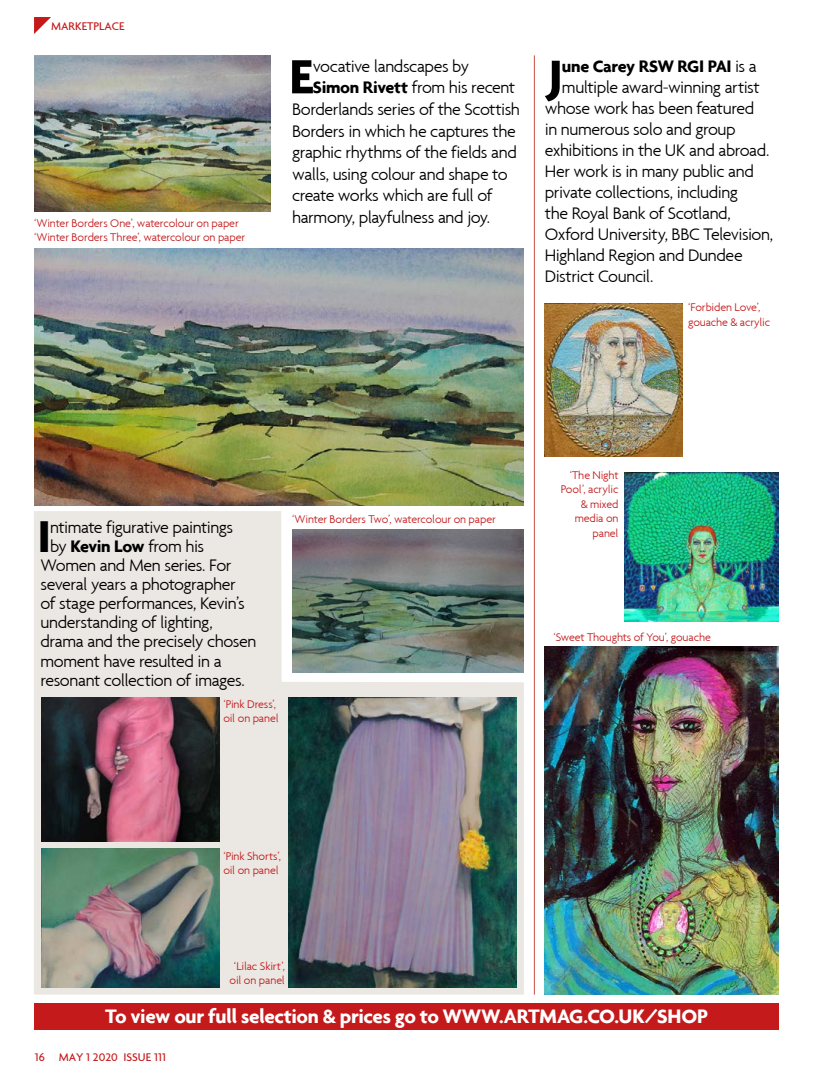
<style>
.page{position:relative;width:830px;height:1085px;background:#fff}
.page>*{position:absolute;margin:0;border:0;box-sizing:border-box;transform-origin:0 0}
.t1{font:700 51.9px "Agenda";color:#000}
.t2{font:700 50.85px "Agenda";color:#000}
.t3{font:700 48px "Agenda";color:#000}
.t4{font:700 21px "Agenda";letter-spacing:-.02em;color:#fff}
.t5{font:300 18px "Agenda";letter-spacing:-.03em;color:#000}
.t6{font:700 18px "Agenda";letter-spacing:-.02em;color:#000}
.t7{font:300 12px/14.4px "Agenda";letter-spacing:-.01em;color:#c41a1c}
.t8{font:500 12px "Agenda";color:#c41a1c}
.s1{font-weight:700}
.s2{font-weight:300}
</style>
<div class="page">
<svg style="left:34px;top:17px;width:17px;height:17px"></svg>
<svg style="left:34px;top:511px;width:489px;height:483px;background:#e7e5e0"></svg>
<img style="left:624px;top:472px;width:154px;height:149px">
<img style="left:544px;top:646px;width:234px;height:348px">
<img style="left:544px;top:303px;width:137px;height:153px">
<img style="left:289px;top:697px;width:227px;height:289px">
<img style="left:42px;top:848px;width:177px;height:138px">
<img style="left:42px;top:697px;width:177px;height:144px">
<img style="left:34px;top:55px;width:237px;height:156px">
<img style="left:292px;top:529px;width:231px;height:143px">
<img style="left:34px;top:249px;width:489px;height:256px">
<div style="left:34px;top:1003px;width:744px;height:26px;background:#c41a1c"></div>
<hr style="left:534px;top:55px;width:1px;height:939px;background:#cf4e3a">
<p class="t8" style="left:51px;top:19px;width:75px">MARKETPLACE</p>
<p class="t7" style="left:34px;top:215px;width:213px">‘Winter Borders One’, watercolour on paper ‘Winter Borders Three’, watercolour on paper</p>
<h1 class="t1" style="left:289px;top:45px;width:26px">E</h1>
<p class="t5" style="left:313px;top:55px;width:158px">vocative landscapes by</p>
<p class="t5" style="left:313px;top:77px;width:204px"><span class="s1">Simon Rivett</span> from his recent</p>
<p class="t5" style="left:292px;top:99px;width:229px">Borderlands series of the Scottish</p>
<p class="t5" style="left:292px;top:120px;width:225px">Borders in which he captures the</p>
<p class="t5" style="left:292px;top:142px;width:226px">graphic rhythms of the fields and</p>
<p class="t5" style="left:292px;top:163px;width:217px">walls, using colour and shape to</p>
<p class="t5" style="left:292px;top:185px;width:202px">create works which are full of</p>
<p class="t5" style="left:292px;top:207px;width:199px">harmony, playfulness and joy.</p>
<h2 class="t2" style="left:547px;top:46px;width:17px">J</h2>
<p class="t6" style="left:561px;top:55px;width:196px">une Carey RSW RGI PAI <span class="s2">is a</span></p>
<p class="t5" style="left:561px;top:77px;width:199px">multiple award-winning artist</p>
<p class="t5" style="left:544px;top:98px;width:211px">whose work has been featured</p>
<p class="t5" style="left:544px;top:119px;width:192px">in numerous solo and group</p>
<p class="t5" style="left:544px;top:140px;width:226px">exhibitions in the UK and abroad.</p>
<p class="t5" style="left:544px;top:161px;width:210px">Her work is in many public and</p>
<p class="t5" style="left:544px;top:182px;width:195px">private collections, including</p>
<p class="t5" style="left:544px;top:203px;width:187px">the Royal Bank of Scotland,</p>
<p class="t5" style="left:544px;top:224px;width:230px">Oxford University, BBC Television,</p>
<p class="t5" style="left:544px;top:245px;width:199px">Highland Region and Dundee</p>
<p class="t5" style="left:544px;top:266px;width:110px">District Council.</p>
<p class="t7" style="left:687px;top:300px;width:84px">‘Forbiden Love’, gouache &amp; acrylic</p>
<h3 class="t3" style="left:37px;top:507px;width:15px">I</h3>
<p class="t5" style="left:50px;top:516px;width:184px">ntimate figurative paintings</p>
<p class="t5" style="left:50px;top:535px;width:156px">by <span class="s1">Kevin Low</span> from his</p>
<p class="t5" style="left:40px;top:554px;width:192px">Women and Men series. For</p>
<p class="t5" style="left:40px;top:573px;width:197px">several years a photographer</p>
<p class="t5" style="left:40px;top:592px;width:206px">of stage performances, Kevin’s</p>
<p class="t5" style="left:40px;top:612px;width:174px">understanding of lighting,</p>
<p class="t5" style="left:40px;top:631px;width:217px">drama and the precisely chosen</p>
<p class="t5" style="left:40px;top:650px;width:183px">moment have resulted in a</p>
<p class="t5" style="left:40px;top:669px;width:206px">resonant collection of images.</p>
<p class="t7" style="left:223px;top:696px;width:57px">‘Pink Dress’, oil on panel</p>
<p class="t7" style="left:292px;top:512px;width:205px">‘Winter Borders Two’, watercolour on paper</p>
<p class="t7" style="left:223px;top:848px;width:59px">‘Pink Shorts’, oil on panel</p>
<p class="t7" style="left:229px;top:958px;width:57px;text-align:center">‘Lilac Skirt’, oil on panel</p>
<p class="t7" style="left:560px;top:467px;width:59px;text-align:right">‘The Night<br>Pool’, acrylic &amp; mixed media on panel</p>
<p class="t7" style="left:553px;top:629px;width:159px">‘Sweet Thoughts of You’, gouache</p>
<p class="t4" style="left:105px;top:1003px;width:604px">To view our full selection &amp; prices go to WWW.ARTMAG.CO.UK/SHOP</p>
<p class="t8" style="left:35px;top:1049px;width:132px">16 MAY 1 2020 ISSUE 111</p>
</div>
